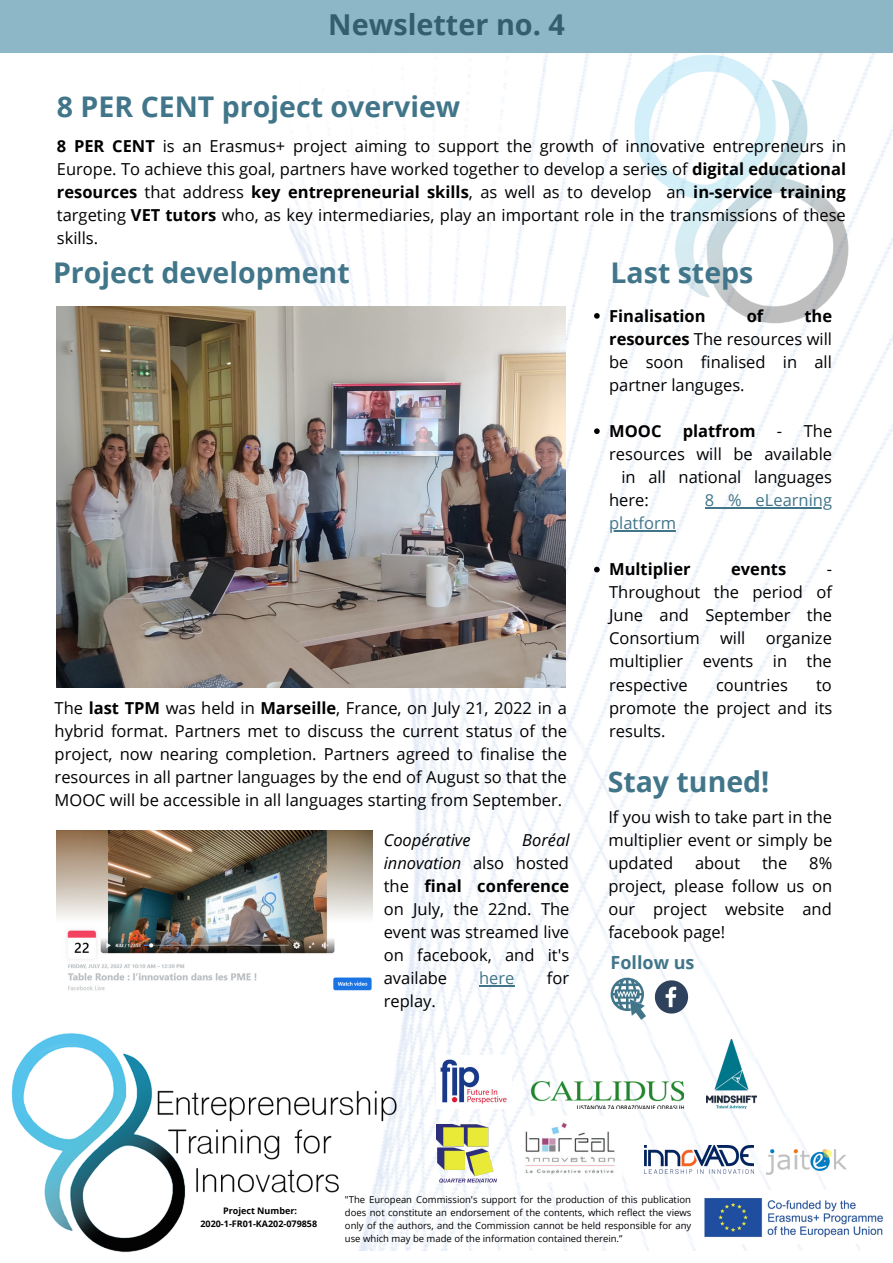
<style>
.page{position:relative;width:893px;height:1263px;background:#fff}
.page>*{position:absolute;margin:0;border:0;box-sizing:border-box;transform-origin:0 0}
.t1{font:700 28.8px "Open Sans";color:#355e6d}
.t2{font:700 28.5px "Open Sans";color:#417589}
.t3{font:700 18px "Open Sans";color:#417589}
.t4{font:16.5px/23.1px "Open Sans";color:#000;text-align:justify}
.t5{font:700 16.5px "Open Sans";color:#000}
.t6{font:16.5px "Open Sans";color:#417589}
.t7{font:italic 16.5px "Open Sans";color:#000}
.t8{font:9.52px/12.9px "Open Sans";color:#000;text-align:justify}
.t9{font:700 9px/12.4px "Open Sans";color:#000;text-align:center}
.s1{font-weight:700}
.s2{font-style:italic}
</style>
<div class="page">
<img style="left:289px;top:53px;width:604px;height:1197px">
<div style="left:0;top:0;width:893px;height:53px;background:#8db7c7"></div>
<img style="left:11px;top:1032px;width:399px;height:221px">
<img style="left:631px;top:53px;width:220px;height:273px">
<img style="left:436px;top:1125px;width:60px;height:58px">
<img style="left:436px;top:1056px;width:75px;height:53px">
<img style="left:532px;top:1081px;width:151px;height:27px">
<img style="left:644px;top:1145px;width:110px;height:28px">
<img style="left:707px;top:1040px;width:50px;height:69px">
<img style="left:767px;top:1132px;width:79px;height:43px">
<img style="left:518px;top:1116px;width:103px;height:65px">
<img style="left:695px;top:1190px;width:198px;height:53px">
<svg style="left:610px;top:977px;width:36px;height:43px"></svg>
<svg style="left:655px;top:980px;width:33px;height:33px"></svg>
<img style="left:57px;top:307px;width:508px;height:381px">
<img style="left:57px;top:830px;width:315px;height:164px">
<svg style="left:594px;top:313px;width:5px;height:6px"></svg>
<svg style="left:594px;top:428px;width:5px;height:6px"></svg>
<hr style="left:705px;top:507px;width:127px;height:1px;background:#417589">
<hr style="left:609px;top:530px;width:67px;height:1px;background:#417589">
<svg style="left:594px;top:567px;width:5px;height:5px"></svg>
<hr style="left:479px;top:985px;width:35px;height:1px;background:#417589">
<h1 class="t1" style="left:328px;top:5px;width:238px">Newsletter no. 4</h1>
<h2 class="t2" style="left:57px;top:86px;width:405px">8 PER CENT project overview</h2>
<p class="t4" style="left:57px;top:134px;width:791px"><span class="s1">8 PER CENT</span> is an Erasmus+ project aiming to support the growth of innovative entrepreneurs in Europe. To achieve this goal, partners have worked together to develop a series of <span class="s1">digital educational resources</span> that address <span class="s1">key entrepreneurial skills</span>, as well as to develop an <span class="s1">in-service training </span>targeting <span class="s1">VET tutors</span> who, as key intermediaries, play an important role in the transmissions of these skills.</p>
<h2 class="t2" style="left:53px;top:252px;width:298px">Project development</h2>
<h2 class="t2" style="left:610px;top:252px;width:144px">Last steps</h2>
<p class="t5" style="left:609px;top:304px;width:98px">Finalisation</p>
<p class="t5" style="left:746px;top:304px;width:18px">of</p>
<p class="t4" style="left:609px;top:304px;width:224px;text-indent:195px"><span class="s1">the resources</span> The resources will be soon finalised in all partner languges.</p>
<p class="t5" style="left:609px;top:419px;width:54px">MOOC</p>
<p class="t5" style="left:682px;top:419px;width:74px">platfrom</p>
<p class="t4" style="left:777px;top:419px;width:57px">- The</p>
<p class="t4" style="left:609px;top:442px;width:224px">resources will be available</p>
<p class="t4" style="left:621px;top:465px;width:212px">in all national languages</p>
<p class="t4" style="left:609px;top:488px;width:41px">here:</p>
<p class="t6" style="left:705px;top:488px;width:129px">8 % eLearning</p>
<p class="t6" style="left:609px;top:511px;width:68px">platform</p>
<p class="t5" style="left:609px;top:558px;width:83px">Multiplier</p>
<p class="t5" style="left:731px;top:558px;width:57px">events</p>
<p class="t4" style="left:609px;top:557px;width:224px;text-indent:218px">- Throughout the period of June and September the Consortium will organize multiplier events in the respective</p>
<p class="t4" style="left:716px;top:673px;width:73px">countries</p>
<p class="t4" style="left:609px;top:673px;width:225px;text-indent:207px">to promote the project and its results.</p>
<p class="t4" style="left:55px;top:696px;width:514px">The <span class="s1">last TPM</span> was held in <span class="s1">Marseille</span>, France, on July 21, 2022 in a hybrid format. Partners met to discuss the current status of the project, now nearing completion. Partners agreed to finalise the resources in all partner languages by the end of August so that the MOOC will be accessible in all languages starting from September.</p>
<p class="t7" style="left:384px;top:828px;width:88px">Coopérative</p>
<h2 class="t2" style="left:607px;top:761px;width:163px">Stay tuned!</h2>
<p class="t4" style="left:608px;top:805px;width:225px">If you wish to take part in the multiplier event or simply be updated</p>
<p class="t4" style="left:384px;top:828px;width:187px;text-indent:138px"><span class="s2">Boréal innovation</span> also hosted the <span class="s1">final conference </span>on July, the 22nd. The event was streamed live on facebook, and it's availabe</p>
<p class="t4" style="left:695px;top:851px;width:47px">about</p>
<p class="t4" style="left:762px;top:851px;width:27px">the</p>
<p class="t4" style="left:608px;top:851px;width:225px;text-indent:201px">8% project, please follow us on our project website and facebook page!</p>
<p class="t3" style="left:610px;top:950px;width:85px">Follow us</p>
<p class="t6" style="left:479px;top:966px;width:37px">here</p>
<p class="t4" style="left:547px;top:966px;width:24px">for</p>
<p class="t4" style="left:384px;top:989px;width:54px">replay.</p>
<p class="t9" style="left:200px;top:1204px;width:118px">Project Number:<br>2020-1-FR01-KA202-079858</p>
<p class="t8" style="left:345px;top:1193px;width:348px">"The European Commission's support for the production of this publication does not constitute an endorsement of the contents, which reflect the views only of the authors, and the Commission cannot be held responsible for any use which may be made of the information contained therein.”</p>
</div>
